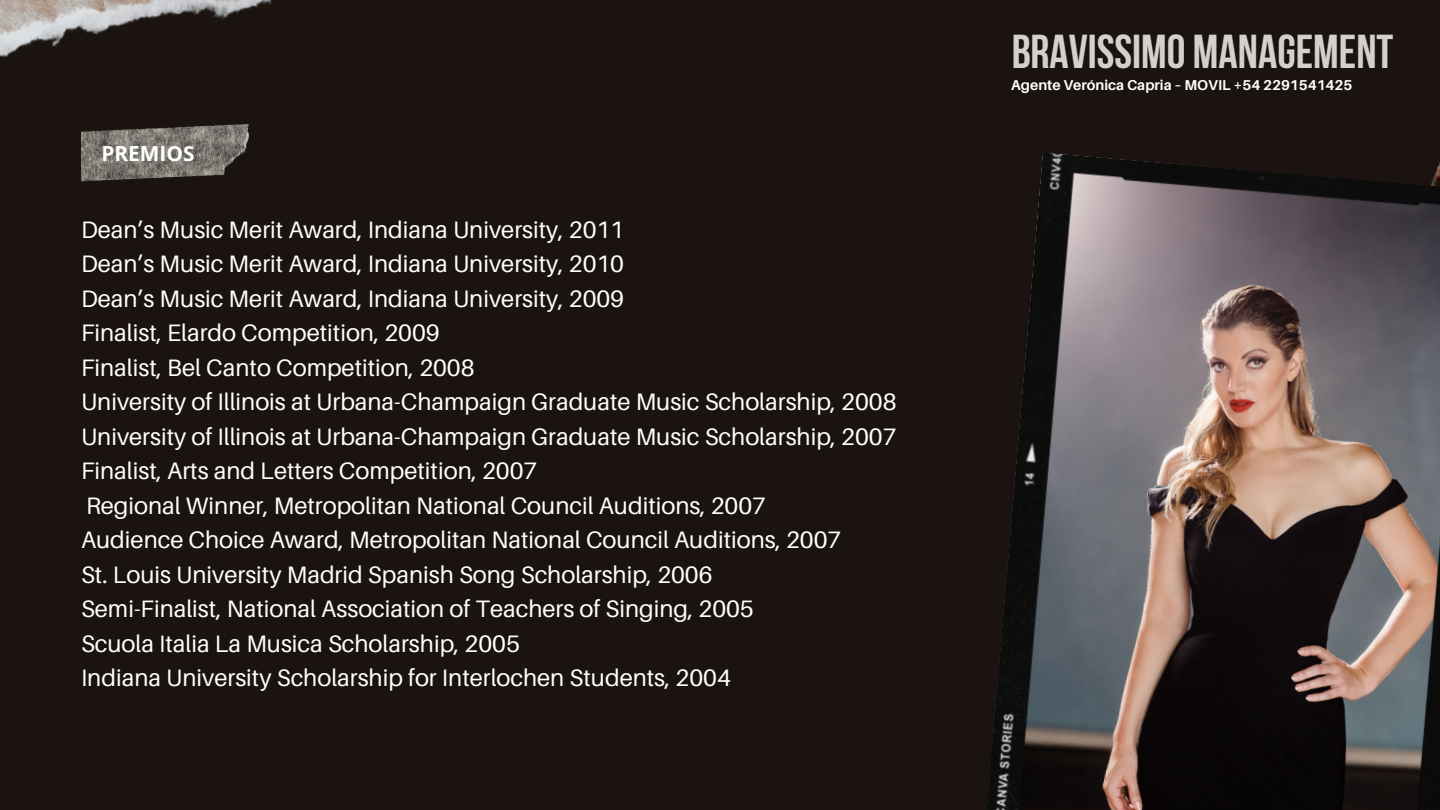
<style>
.page{position:relative;width:1440px;height:810px;background:#1b130f}
.page>*{position:absolute;margin:0;border:0;box-sizing:border-box;transform-origin:0 0}
.t1{font:700 47.4px "Bebas Neue";color:#fff}
.t2{font:23.8px "Aileron";color:#fff}
.t3{font:700 20.8px "Open Sans";color:#fff}
.t4{font:700 14.3px "Aileron";color:#fff}
</style>
<div class="page">
<img style="left:0;top:0;width:272px;height:57px">
<img style="left:81px;top:124px;width:169px;height:58px">
<img style="left:987px;top:152px;width:453px;height:658px">
<p class="t3" style="left:102px;top:138px;width:94px">PREMIOS</p>
<p class="t2" style="left:81px;top:215px;width:545px">Dean’s Music Merit Award, Indiana University, 2011</p>
<p class="t2" style="left:81px;top:249px;width:545px">Dean’s Music Merit Award, Indiana University, 2010</p>
<p class="t2" style="left:81px;top:284px;width:545px">Dean’s Music Merit Award, Indiana University, 2009</p>
<p class="t2" style="left:81px;top:318px;width:360px">Finalist, Elardo Competition, 2009</p>
<p class="t2" style="left:81px;top:353px;width:395px">Finalist, Bel Canto Competition, 2008</p>
<p class="t2" style="left:81px;top:387px;width:817px">University of Illinois at Urbana-Champaign Graduate Music Scholarship, 2008</p>
<p class="t2" style="left:81px;top:422px;width:817px">University of Illinois at Urbana-Champaign Graduate Music Scholarship, 2007</p>
<p class="t2" style="left:81px;top:456px;width:458px">Finalist, Arts and Letters Competition, 2007</p>
<p class="t2" style="left:86px;top:491px;width:681px">Regional Winner, Metropolitan National Council Auditions, 2007</p>
<p class="t2" style="left:81px;top:525px;width:762px">Audience Choice Award, Metropolitan National Council Auditions, 2007</p>
<p class="t2" style="left:81px;top:560px;width:633px">St. Louis University Madrid Spanish Song Scholarship, 2006</p>
<p class="t2" style="left:81px;top:594px;width:674px">Semi-Finalist, National Association of Teachers of Singing, 2005</p>
<p class="t2" style="left:81px;top:629px;width:440px">Scuola Italia La Musica Scholarship, 2005</p>
<p class="t2" style="left:81px;top:663px;width:651px">Indiana University Scholarship for Interlochen Students, 2004</p>
<h1 class="t1" style="left:1011px;top:33px;width:384px">BRAVISSIMO MANAGEMENT</h1>
<p class="t4" style="left:1011px;top:76px;width:343px">Agente Verónica Capria – MOVIL +54 2291541425</p>
</div>
